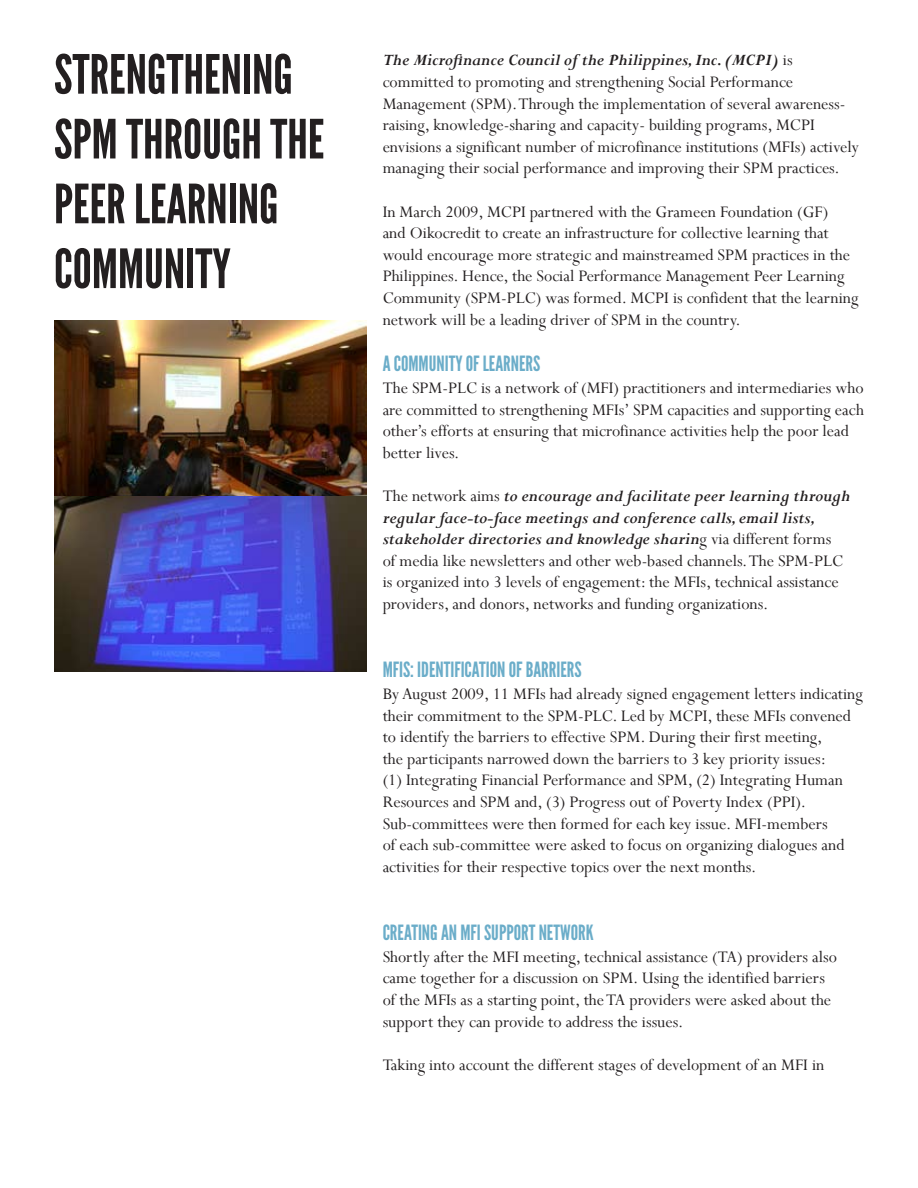
<style>
.page{position:relative;width:918px;height:1188px;background:#fff}
.page>*{position:absolute;margin:0;border:0;box-sizing:border-box;transform-origin:0 0}
.t1{font:54px/64.8px "League Gothic";color:#231f20}
.t2{font:21px "League Gothic";color:#6badc9}
.t3{font:18px/21.6px "Perpetua";color:#231f20}
.s1{font-weight:700;font-style:italic}
</style>
<div class="page">
<img style="left:54px;top:320px;width:313px;height:352px">
<h1 class="t1" style="left:54px;top:43px;width:131px">STRENGTHENIN</h1>
<h1 class="t1" style="left:54px;top:43px;width:240px;text-indent:219px">G<br>SPM THROUGH THE<br>PEER LEARNING<br>COMMUNIT</h1>
<h1 class="t1" style="left:212px;top:237px;width:20px">Y</h1>
<p class="t3" style="left:383px;top:49px;width:478px"><span class="s1">The Microfinance Council of the Philippines, Inc. (MCPI)</span> is committed to promoting and strengthening Social Performance Management (SPM). Through the implementation of several awareness&shy;raising, knowledge-sharing and capacity- building programs, MCPI envisions a significant number of microfinance institutions (MFIs) actively managing their social performance and improving their SPM practices.</p>
<p class="t3" style="left:383px;top:200px;width:477px">In March 2009, MCPI partnered with the Grameen Foundation (GF)<br>and Oikocredit to create an infrastructure for collective learning that would encourage more strategic and mainstreamed SPM practices in the Philippines. Hence, the Social Performance Management Peer Learning Community (SPM-PLC) was formed. MCPI is confident that the learning network will be a leading driver of SPM in the country.</p>
<p class="t2" style="left:383px;top:352px;width:35px">ACOMMUNIT</p>
<p class="t2" style="left:455px;top:352px;width:86px">Y OF LEARNERS</p>
<p class="t3" style="left:383px;top:377px;width:483px">The SPM-PLC is a network of (MFI) practitioners and intermediaries who are committed to strengthening MFIs’ SPM capacities and supporting each other’s efforts at ensuring that microfinance activities help the poor lead better lives.</p>
<p class="t3" style="left:383px;top:485px;width:469px">The network aims <span class="s1">to encourage and facilitate peer learning through regular face-to-face meetings and conference calls, email lists, stakeholder directories and knowledge sharin</span>g via different forms<br>of media like newsletters and other web-based channels. The SPM-PLC is organized into 3 levels of engagement: the MFIs, technical assistance providers, and donors, networks and funding organizations.</p>
<p class="t2" style="left:383px;top:658px;width:200px">MFIS: IDENTIFICATION OF BARRIERS</p>
<p class="t3" style="left:383px;top:683px;width:482px">By August 2009, 11 MFIs had already signed engagement letters indicating their commitment to the SPM-PLC. Led by MCPI, these MFIs convened to identify the barriers to effective SPM. During their first meeting,<br>the participants narrowed down the barriers to 3 key priority issues:<br>(1) Integrating Financial Performance and SPM, (2) Integrating Human Resources and SPM and, (3) Progress out of Poverty Index (PPI).<br>Sub-committees were then formed for each key issue. MFI-members<br>of each sub-committee were asked to focus on organizing dialogues and activities for their respective topics over the next months.</p>
<p class="t2" style="left:383px;top:921px;width:212px">CREATING AN MFI SUPPORT NETWORK</p>
<p class="t3" style="left:383px;top:945px;width:456px">Shortly after the MFI meeting, technical assistance (TA) providers also came together for a discussion on SPM. Using the identified barriers of the MFIs as a starting point, the TA providers were asked about the support they can provide to address the issues.</p>
<p class="t3" style="left:383px;top:1053px;width:443px">Taking into account the different stages of development of an MFI in</p>
</div>
